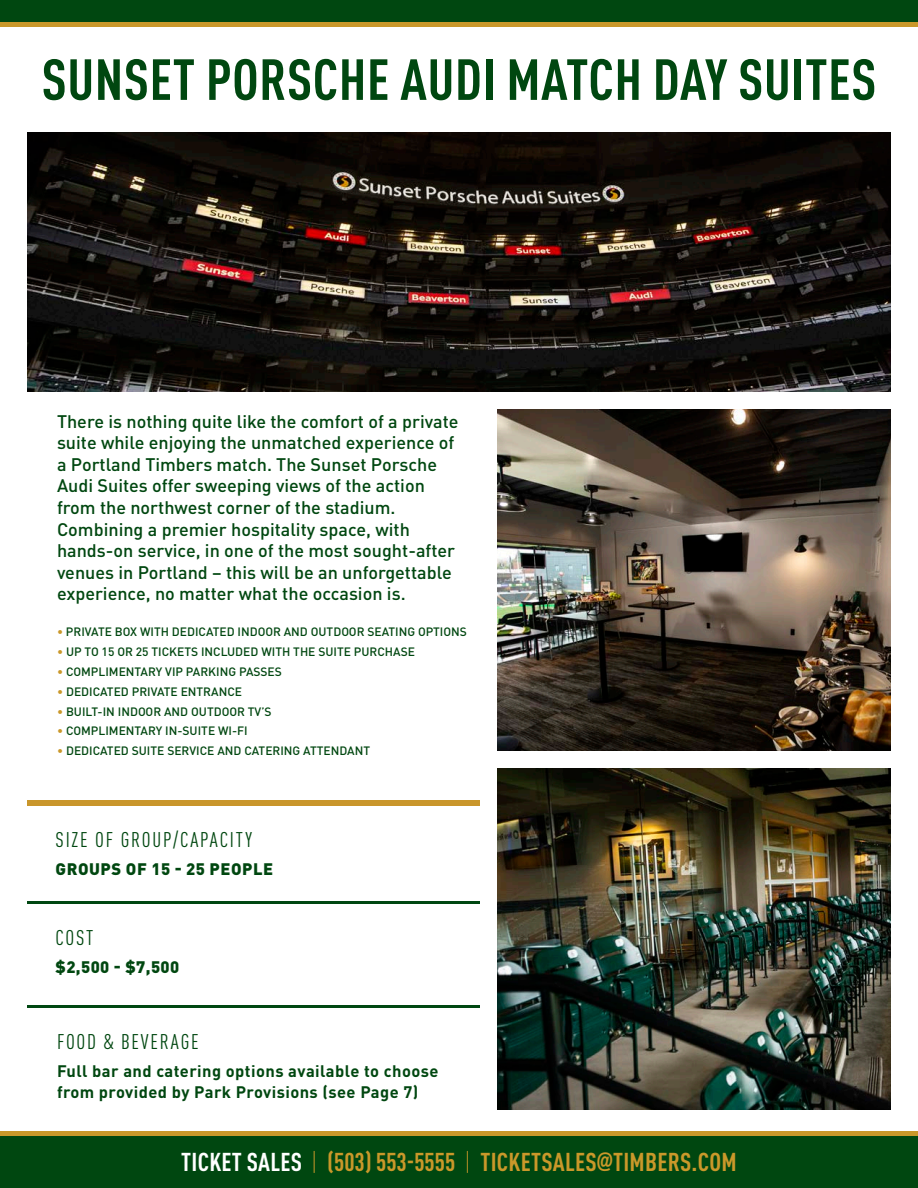
<style>
.page{position:relative;width:918px;height:1188px;background:#fff}
.page>*{position:absolute;margin:0;border:0;box-sizing:border-box;transform-origin:0 0}
.t1{font:700 condensed 57px "DINOT";letter-spacing:.01em;color:#004710}
.t2{font:700 condensed 25.5px "DINOT";letter-spacing:.01em;color:#ca982a}
.t3{font:condensed 21px "DINOT";letter-spacing:.085em;color:#004710}
.t4{font:500 18px/21.6px "DINOT";color:#004710}
.t5{font:700 16.5px/21px "DINOT";letter-spacing:.025em;color:#004710}
.t6{font:900 16.5px "DINOT";letter-spacing:.035em;color:#004710}
.t7{font:500 12px "DINOT";color:#004710}
.s1{color:#ca982a}
.s2{color:#fff}
.s3{font-weight:300}
.s4{font-family:"Trade Gothic Next LT Pro";font-weight:800}
</style>
<div class="page">
<div style="left:0;top:0;width:918px;height:22px;background:#004710"></div>
<div style="left:0;top:22px;width:918px;height:5px;background:#ca982a"></div>
<div style="left:0;top:1136px;width:918px;height:52px;background:#004710"></div>
<div style="left:0;top:1131px;width:918px;height:5px;background:#ca982a"></div>
<img style="left:497px;top:409px;width:394px;height:342px">
<img style="left:497px;top:769px;width:394px;height:341px">
<img style="left:27px;top:132px;width:864px;height:260px">
<div style="left:27px;top:800px;width:452px;height:5px;background:#c9962b"></div>
<hr style="left:27px;top:902px;width:452px;height:2px;background:#004712">
<hr style="left:27px;top:1005px;width:452px;height:3px;background:#004712">
<p class="t1" style="left:42px;top:45px;width:836px">SUNSET PORSCHE AUDI MATCH DAY SUITES</p>
<p class="t4" style="left:57px;top:410px;width:403px">There is nothing quite like the comfort of a private suite while enjoying the unmatched experience of a Portland Timbers match. The Sunset Porsche Audi Suites offer sweeping views of the action from the northwest corner of the stadium.<br>Combining a premier hospitality space, with hands-on service, in one of the most sought-after venues in Portland – this will be an unforgettable experience, no matter what the occasion is.</p>
<p class="t7" style="left:57px;top:624px;width:412px"><span class="s1">•</span> PRIVATE BOX WITH DEDICATED INDOOR AND OUTDOOR SEATING OPTIONS</p>
<p class="t7" style="left:57px;top:644px;width:360px"><span class="s1">•</span> UP TO 15 OR 25 TICKETS INCLUDED WITH THE SUITE PURCHASE</p>
<p class="t7" style="left:57px;top:664px;width:226px"><span class="s1">•</span> COMPLIMENTARY VIP PARKING PASSES</p>
<p class="t7" style="left:57px;top:684px;width:187px"><span class="s1">•</span> DEDICATED PRIVATE ENTRANCE</p>
<p class="t7" style="left:57px;top:704px;width:216px"><span class="s1">•</span> BUILT-IN INDOOR AND OUTDOOR TV’S</p>
<p class="t7" style="left:57px;top:723px;width:192px"><span class="s1">•</span> COMPLIMENTARY IN-SUITE WI-FI</p>
<p class="t7" style="left:57px;top:743px;width:315px"><span class="s1">•</span> DEDICATED SUITE SERVICE AND CATERING ATTENDANT</p>
<p class="t3" style="left:56px;top:828px;width:198px">SIZE OF GROUP/CAPACITY</p>
<p class="t6" style="left:56px;top:858px;width:219px">GROUPS OF 15 - 25 PEOPLE</p>
<p class="t3" style="left:56px;top:926px;width:39px">COST</p>
<p class="t6" style="left:56px;top:956px;width:125px">$2,500 - $7,500</p>
<p class="t3" style="left:57px;top:1029px;width:143px">FOOD &amp; BEVERAGE</p>
<p class="t5" style="left:57px;top:1060px;width:383px">Full bar and catering options available to choose from provided by Park Provisions (see Page 7)</p>
<h2 class="t2" style="left:181px;top:1146px;width:557px"><span class="s2">TICKET SALES</span> <span class="s3">|</span> (503) 553-5555 <span class="s3">|</span> TICKETSALES<span class="s4">@</span>TIMBERS.COM</h2>
</div>
